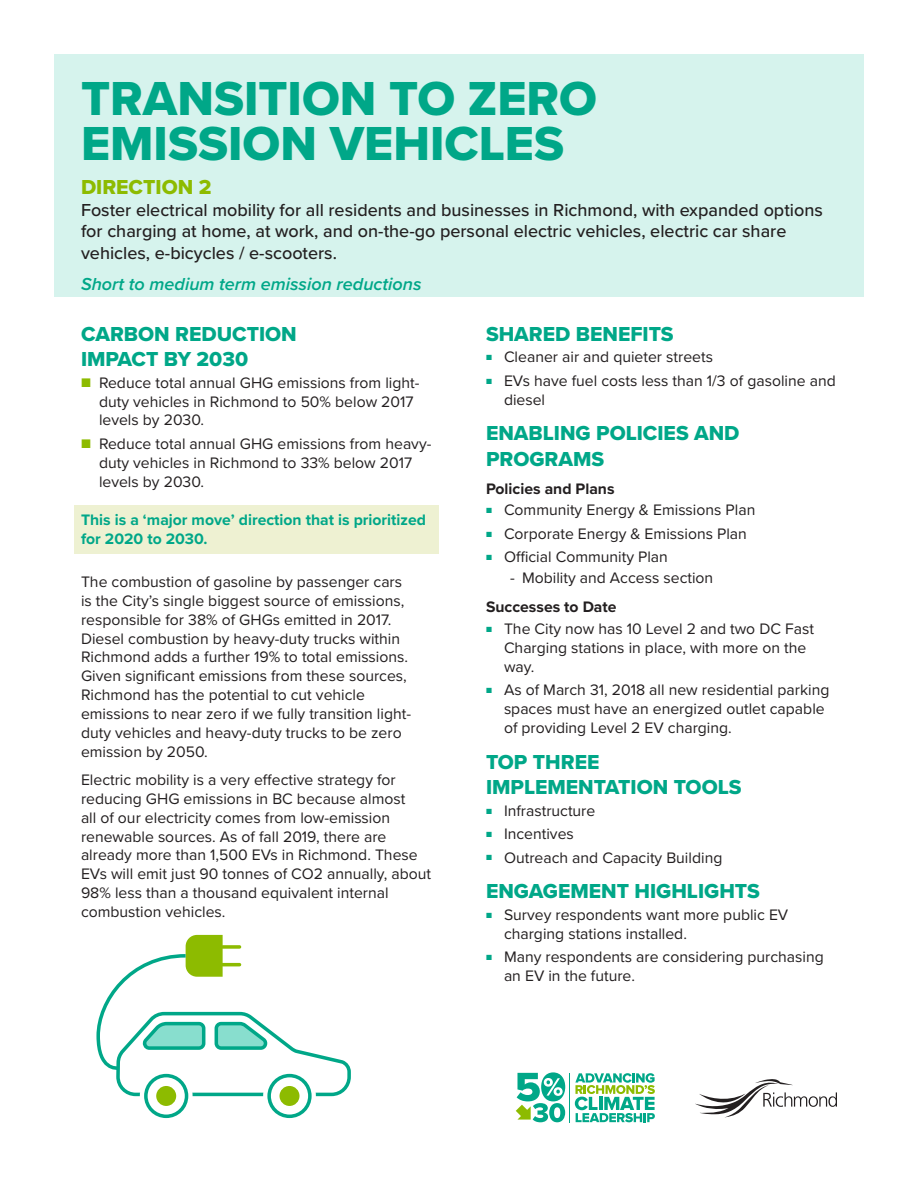
<style>
.page{position:relative;width:918px;height:1188px;background:#fff}
.page>*{position:absolute;margin:0;border:0;box-sizing:border-box;transform-origin:0 0}
.Heading{font:49.5px/45px "Proxima Nova Extrabld";color:#00a788}
.Subhead{font:21px/25.2px "Proxima Nova Extrabld";color:#00a788}
.Direction{font:21px "Proxima Nova Extrabld";color:#8dbb00}
.Direction_Text{font:500 18px/21.6px "Proxima Nova";color:#231f20}
.Reduction_Text{font:italic 600 18px "Proxima Nova";color:#00a788}
.Body{font:15.75px/18.9px "Proxima Nova";color:#231f20}
.Green_Highlight_Text{font:700 15.75px/18.9px "Proxima Nova";color:#00a788}
.Subhead_2{font:700 15.75px "Proxima Nova";color:#231f20}
.s1{font-size:9px;color:#00a788}
.s2{font-size:15px;color:#8dbb00}
</style>
<div class="page">
<hr style="left:570px;top:1073px;width:1px;height:49px;background:#00a788">
<svg style="left:516px;top:1072px;width:49px;height:50px"></svg>
<svg style="left:575px;top:1073px;width:80px;height:49px"></svg>
<svg style="left:695px;top:1079px;width:142px;height:38px"></svg>
<div style="left:54px;top:54px;width:810px;height:243px;background:#d6f3ed"></div>
<div style="left:74px;top:506px;width:365px;height:48px;background:#eef1d2"></div>
<svg style="left:140px;top:1070px;width:53px;height:52px"></svg>
<svg style="left:263px;top:1070px;width:53px;height:52px"></svg>
<div style="left:144px;top:1074px;width:44px;height:44px;border:4px solid #00a788;border-radius:50%"></div>
<div style="left:267px;top:1074px;width:45px;height:44px;border:4px solid #00a788;border-radius:50%"></div>
<div style="left:156px;top:1086px;width:20px;height:20px;background:#8dbb00;border-radius:50%"></div>
<div style="left:280px;top:1086px;width:20px;height:20px;background:#8dbb00;border-radius:50%"></div>
<svg style="left:96px;top:935px;width:255px;height:163px"></svg>
<p class="Heading" style="left:81px;top:75px;width:518px">TRANSITION TO ZERO<br>EMISSION VEHICLES</p>
<p class="Direction" style="left:81px;top:171px;width:132px">DIRECTION 2</p>
<p class="Direction_Text" style="left:81px;top:198px;width:743px">Foster electrical mobility for all residents and businesses in Richmond, with expanded options for charging at home, at work, and on-the-go personal electric vehicles, electric car share vehicles, e-bicycles / e-scooters.</p>
<p class="Reduction_Text" style="left:81px;top:270px;width:342px">Short to medium term emission reductions</p>
<p class="Subhead" style="left:486px;top:321px;width:189px">SHARED BENEFITS</p>
<p class="Body" style="left:486px;top:347px;width:229px"><span class="s1">■</span> Cleaner air and quieter streets</p>
<p class="Body" style="left:504px;top:371px;width:333px;text-indent:-18px"><span class="s1">■</span> EVs have fuel costs less than 1/3 of gasoline and diesel</p>
<p class="Subhead" style="left:486px;top:421px;width:255px">ENABLING POLICIES AND<br>PROGRAMS</p>
<p class="Subhead_2" style="left:486px;top:477px;width:130px">Policies and Plans</p>
<p class="Body" style="left:486px;top:500px;width:271px"><span class="s1">■</span> Community Energy &amp; Emissions Plan</p>
<p class="Body" style="left:486px;top:524px;width:262px"><span class="s1">■</span> Corporate Energy &amp; Emissions Plan</p>
<p class="Body" style="left:486px;top:547px;width:183px"><span class="s1">■</span> Official Community Plan</p>
<p class="Body" style="left:510px;top:567px;width:205px">- Mobility and Access section</p>
<p class="Subhead_2" style="left:486px;top:595px;width:132px">Successes to Date</p>
<p class="Body" style="left:504px;top:619px;width:312px;text-indent:-18px"><span class="s1">■</span> The City now has 10 Level 2 and two DC Fast<br>Charging stations in place, with more on the way.</p>
<p class="Body" style="left:504px;top:680px;width:327px;text-indent:-18px"><span class="s1">■</span> As of March 31, 2018 all new residential parking spaces must have an energized outlet capable of providing Level 2 EV charging.</p>
<p class="Subhead" style="left:486px;top:749px;width:257px">TOP THREE<br>IMPLEMENTATION TOOLS</p>
<p class="Body" style="left:486px;top:800px;width:111px"><span class="s1">■</span> Infrastructure</p>
<p class="Body" style="left:486px;top:824px;width:89px"><span class="s1">■</span> Incentives</p>
<p class="Body" style="left:486px;top:847px;width:238px"><span class="s1">■</span> Outreach and Capacity Building</p>
<p class="Subhead" style="left:486px;top:878px;width:275px">ENGAGEMENT HIGHLIGHTS</p>
<p class="Body" style="left:504px;top:905px;width:286px;text-indent:-18px"><span class="s1">■</span> Survey respondents want more public EV charging stations installed.</p>
<p class="Body" style="left:504px;top:947px;width:321px;text-indent:-18px"><span class="s1">■</span> Many respondents are considering purchasing an EV in the future.</p>
<p class="Subhead" style="left:81px;top:321px;width:217px">CARBON REDUCTION<br>IMPACT BY 2030</p>
<p class="Body" style="left:99px;top:372px;width:322px;text-indent:-18px"><span class="s2">■</span> Reduce total annual GHG emissions from light&shy;duty vehicles in Richmond to 50% below 2017 levels by 2030.</p>
<p class="Body" style="left:99px;top:434px;width:334px;text-indent:-18px"><span class="s2">■</span> Reduce total annual GHG emissions from heavy&shy;duty vehicles in Richmond to 33% below 2017 levels by 2030.</p>
<p class="Green_Highlight_Text" style="left:81px;top:510px;width:347px">This is a ‘major move’ direction that is prioritized for 2020 to 2030.</p>
<p class="Body" style="left:81px;top:572px;width:332px">The combustion of gasoline by passenger cars is the City’s single biggest source of emissions, responsible for 38% of GHGs emitted in 2017.<br>Diesel combustion by heavy-duty trucks within Richmond adds a further 19% to total emissions.<br>Given significant emissions from these sources, Richmond has the potential to cut vehicle emissions to near zero if we fully transition light&shy;duty vehicles and heavy-duty trucks to be zero emission by 2050.</p>
<p class="Body" style="left:81px;top:770px;width:352px">Electric mobility is a very effective strategy for reducing GHG emissions in BC because almost<br>all of our electricity comes from low-emission renewable sources. As of fall 2019, there are already more than 1,500 EVs in Richmond. These EVs will emit just 90 tonnes of CO2 annually, about 98% less than a thousand equivalent internal combustion vehicles.</p>
</div>
